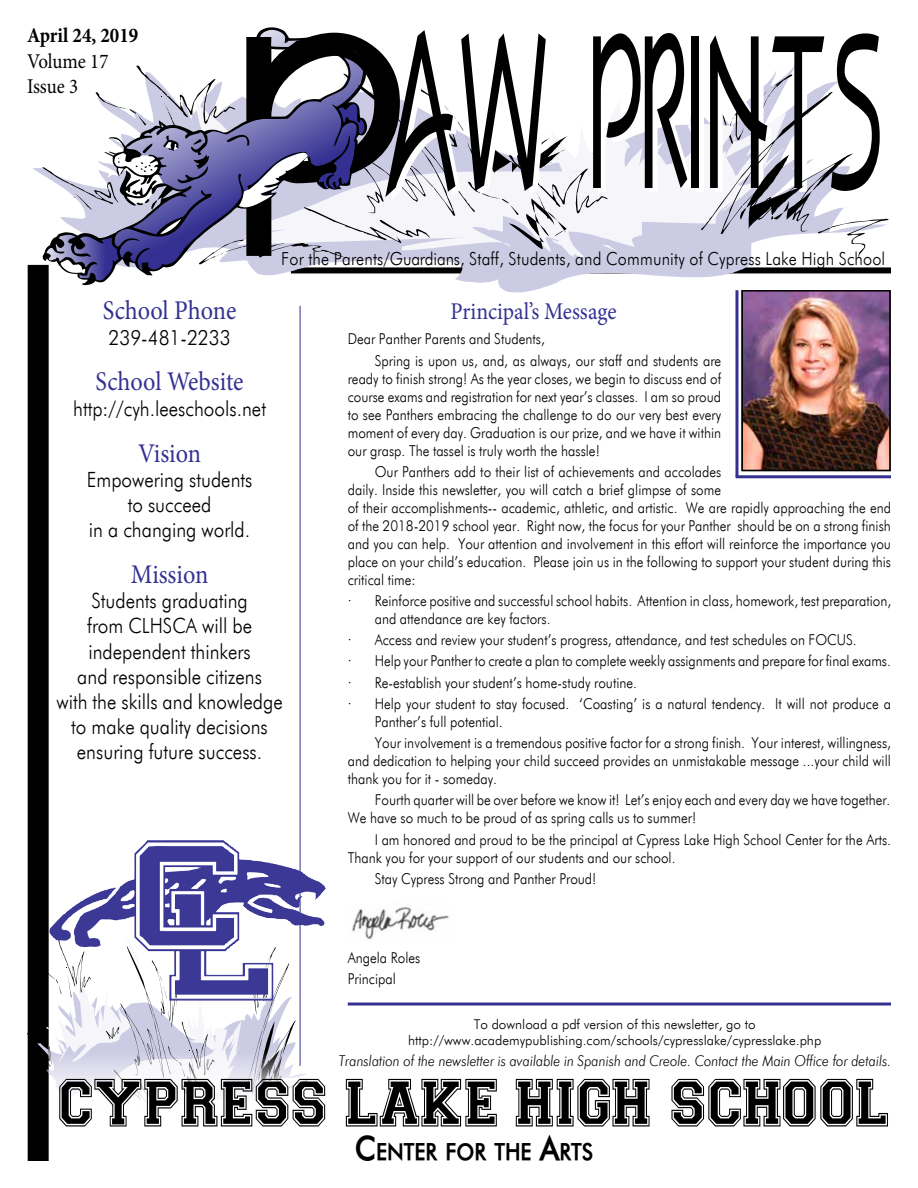
<style>
.page{position:relative;width:918px;height:1188px;background:#fff}
.page>*{position:absolute;margin:0;border:0;box-sizing:border-box;transform-origin:0 0}
.t1{font:67.95px "Varsity";color:#000;scale:.9 1}
.t2{font:27px "Minion Pro";letter-spacing:-.005em;color:#333092;scale:.9 1}
.t3{font:24px "Minion Pro";color:#333092;scale:.9 1}
.t4{font:23.1px "Futuri Heavy Regular SWFTE";color:#000;scale:.9 1}
.t5{font:21px/25.2px "Futuri Light Regular SWFTE";color:#000;text-align:center;scale:.9 1}
.t6{font:21px/25.2px "Minion Pro";letter-spacing:-.005em;color:#000;scale:.9 1}
.t7{font:700 21px "Minion Pro";color:#000;scale:.9 1}
.t8{font:18px "Futuri Light Regular SWFTE";letter-spacing:.01em;color:#000;scale:.9 1}
.t9{font:15px/18px "Futuri Light Regular SWFTE";color:#000;scale:.9 1}
.t10{font:15px "Futuri Light Italic SWFTE";color:#000;scale:.9 1}
.t11{font:13.5px/16.2px "Futuri Light Regular SWFTE";color:#000;text-align:center}
.s1{font-size:33px}
</style>
<div class="page">
<svg style="left:32px;top:167px;width:856px;height:125px"></svg>
<div style="left:696px;top:40px;width:8px;height:152px;background:#fff"></div>
<div style="left:691px;top:36px;width:8px;height:152px;background:#000"></div>
<svg style="left:49px;top:27px;width:318px;height:258px"></svg>
<svg style="left:43px;top:29px;width:649px;height:251px"></svg>
<svg style="left:701px;top:33px;width:187px;height:223px"></svg>
<div style="left:28px;top:265px;width:21px;height:896px;background:#000"></div>
<svg style="left:27px;top:935px;width:281px;height:187px"></svg>
<hr style="left:300px;top:306px;width:1px;height:760px;background:#333092">
<hr style="left:735px;top:290px;width:3px;height:187px;background:#333092">
<hr style="left:736px;top:475px;width:155px;height:3px;background:#333092">
<img style="left:74px;top:840px;width:251px;height:161px">
<img style="left:352px;top:906px;width:97px;height:34px">
<hr style="left:348px;top:1003px;width:543px;height:3px;background:#333092">
<img style="left:744px;top:293px;width:144px;height:175px">
<div style="left:741px;top:290px;width:150px;height:181px;border:2px solid #000"></div>
<h3 class="t7" style="left:27px;top:21px;width:125px">April 24, 2019</h3>
<h3 class="t6" style="left:27px;top:48px;width:92px">Volume 17<br>Issue 3</h3>
<p class="t8" style="left:281px;top:247px;width:673px">For the Parents/Guardians, Staff, Students, and Community of Cypress Lake High School</p>
<h2 class="t2" style="left:103px;top:293px;width:150px">School Phone</h2>
<h3 class="t5" style="left:109px;top:324px;width:137px">239-481-2233</h3>
<h2 class="t2" style="left:96px;top:364px;width:166px">School Website</h2>
<h3 class="t5" style="left:73px;top:395px;width:216px">http://cyh.leeschools.net</h3>
<h2 class="t2" style="left:138px;top:435px;width:72px">Vision</h2>
<h3 class="t5" style="left:87px;top:466px;width:186px">Empowering students to succeed<br>in a changing world.</h3>
<h2 class="t2" style="left:131px;top:556px;width:88px">Mission</h2>
<h3 class="t5" style="left:56px;top:588px;width:253px">Students graduating<br>from CLHSCA will be independent thinkers<br>and responsible citizens<br>with the skills and knowledge to make quality decisions ensuring future success.</h3>
<h3 class="t3" style="left:451px;top:295px;width:186px">Principal’s Message</h3>
<p class="t9" style="left:375px;top:328px;width:387px;line-height:21.3px;text-indent:-27px">Dear Panther Parents and Students,<br>Spring is upon us, and, as always, our staff and students are</p>
<p class="t9" style="left:348px;top:369px;width:417px;text-align:justify">ready to finish strong! As the year closes, we begin to discuss end of course exams and registration for next year’s classes. I am so proud to see Panthers embracing the challenge to do our very best every moment of every day. Graduation is our prize, and we have it within our grasp. The tassel is truly worth the hassle!</p>
<p class="t9" style="left:348px;top:462px;width:605px;text-indent:27px">Our Panthers add to their list of achievements and accolades<br>daily. Inside this newsletter, you will catch a brief glimpse of some<br>of their accomplishments-- academic, athletic, and artistic. We are rapidly approaching the end of the 2018-2019 school year. Right now, the focus for your Panther should be on a strong finish and you can help. Your attention and involvement in this effort will reinforce the importance you place on your child’s education. Please join us in the following to support your student during this critical time:</p>
<p class="t9" style="left:375px;top:591px;width:575px;text-indent:-27px">• Reinforce positive and successful school habits. Attention in class, homework, test preparation, and attendance are key factors.</p>
<p class="t9" style="left:348px;top:631px;width:567px">• Access and review your student’s progress, attendance, and test schedules on FOCUS.</p>
<p class="t9" style="left:348px;top:652px;width:605px">• Help your Panther to create a plan to complete weekly assignments and prepare for final exams.</p>
<p class="t9" style="left:348px;top:673px;width:323px">• Re-establish your student’s home-study routine.</p>
<p class="t9" style="left:375px;top:694px;width:575px;text-indent:-27px">• Help your student to stay focused. ‘Coasting’ is a natural tendency. It will not produce a<br>Panther’s full potential.</p>
<p class="t9" style="left:348px;top:734px;width:605px;text-align:justify;text-indent:27px">Your involvement is a tremendous positive factor for a strong finish. Your interest, willingness, and dedication to helping your child succeed provides an unmistakable message ...your child will thank you for it - someday.</p>
<p class="t9" style="left:348px;top:791px;width:605px;text-indent:27px">Fourth quarter will be over before we know it! Let’s enjoy each and every day we have together.<br>We have so much to be proud of as spring calls us to summer!</p>
<p class="t9" style="left:348px;top:830px;width:605px;text-indent:27px">I am honored and proud to be the principal at Cypress Lake High School Center for the Arts.<br>Thank you for your support of our students and our school.</p>
<p class="t9" style="left:375px;top:869px;width:248px">Stay Cypress Strong and Panther Proud!</p>
<p class="t9" style="left:348px;top:947px;width:82px;line-height:21.3px">Angela Roles<br>Principal</p>
<p class="t11" style="left:408px;top:1016px;width:415px">To download a pdf version of this newsletter, go to http://www.academypublishing.com/schools/cypresslake/cypresslake.php</p>
<p class="t10" style="left:339px;top:1051px;width:615px">Translation of the newsletter is available in Spanish and Creole. Contact the Main Office for details.</p>
<h1 class="t1" style="left:57px;top:1061px;width:928px">CYPRESS LAKE HIGH SCHOOL</h1>
<h3 class="t4" style="left:355px;top:1138px;width:267px"><span class="s1">C</span>ENTER FOR THE <span class="s1">A</span>RTS</h3>
</div>
